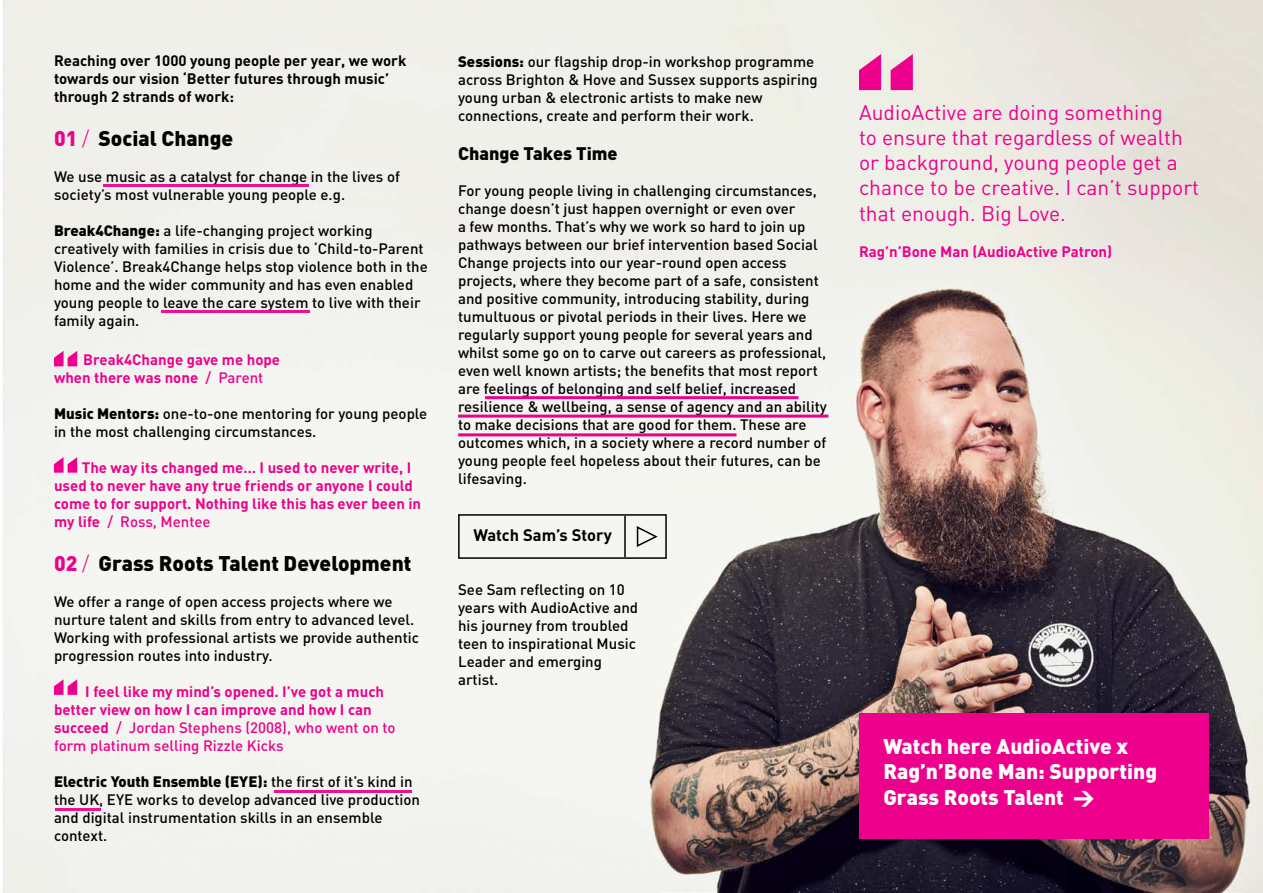
<style>
.page{position:relative;width:1263px;height:893px;background:#fff}
.page>*{position:absolute;margin:0;border:0;box-sizing:border-box;transform-origin:0 0}
.t1{font:21px/25.2px "DIN";color:#ec008c}
.t2{font:900 21px/25.2px "DIN";color:#fff}
.t3{font:900 21px "DIN";color:#000}
.t4{font:900 18px "DIN";color:#000}
.t5{font:700 16.5px "DIN";color:#000}
.t6{font:500 15px/18px "DIN";color:#000}
.t7{font:700 15px/18px "DIN";color:#ec008c}
.t8{font:700 15px/18px "DIN";color:#000}
.s1{color:#ec008c}
.s2{font-weight:300;color:#ec008c}
.s3{font-weight:900}
.s4{font-weight:500}
</style>
<div class="page">
<img style="left:2px;top:0;width:1261px;height:893px">
<hr style="left:103px;top:184px;width:205px;height:3px;background:#ec008c">
<svg style="left:54px;top:351px;width:23px;height:15px"></svg>
<svg style="left:54px;top:457px;width:23px;height:16px"></svg>
<svg style="left:54px;top:679px;width:23px;height:16px"></svg>
<hr style="left:274px;top:790px;width:138px;height:3px;background:#ec008c">
<hr style="left:161px;top:310px;width:148px;height:3px;background:#ec008c">
<div style="left:458px;top:514px;width:209px;height:45px;border:2px solid #000"></div>
<svg style="left:859px;top:54px;width:54px;height:36px;background:#ec56ac"></svg>
<div style="left:859px;top:713px;width:350px;height:126px;background:#ec008c"></div>
<hr style="left:624px;top:516px;width:2px;height:41px;background:#000">
<hr style="left:485px;top:396px;width:313px;height:3px;background:#ec008c">
<hr style="left:458px;top:415px;width:370px;height:3px;background:#ec008c">
<hr style="left:458px;top:433px;width:278px;height:3px;background:#ec008c">
<svg style="left:635px;top:525px;width:24px;height:23px"></svg>
<hr style="left:55px;top:808px;width:45px;height:3px;background:#ec008c">
<p class="t8" style="left:54px;top:51px;width:354px">Reaching over 1000 young people per year, we work towards our vision ‘Better futures through music’ through 2 strands of work:</p>
<h1 class="t3" style="left:54px;top:124px;width:181px"><span class="s1">01</span> <span class="s2">/</span> Social Change</h1>
<p class="t6" style="left:54px;top:167px;width:347px">We use music as a catalyst for change in the lives of society’s most vulnerable young people e.g.</p>
<p class="t6" style="left:54px;top:221px;width:375px"><span class="s3">Break4Change:</span> a life-changing project working creatively with families in crisis due to ‘Child-to-Parent Violence’. Break4Change helps stop violence both in the home and the wider community and has even enabled young people to leave the care system to live with their family again.</p>
<p class="t7" style="left:54px;top:350px;width:228px;text-indent:29px">Break4Change gave me hope when there was none <span class="s4">/ Parent</span></p>
<p class="t6" style="left:54px;top:404px;width:375px"><span class="s3">Music Mentors:</span> one-to-one mentoring for young people in the most challenging circumstances.</p>
<p class="t7" style="left:54px;top:458px;width:369px;text-indent:28px">The way its changed me… I used to never write, I used to never have any true friends or anyone I could come to for support. Nothing like this has ever been in my life <span class="s4">/ Ross, Mentee</span></p>
<h1 class="t3" style="left:54px;top:549px;width:359px"><span class="s1">02</span> <span class="s2">/</span> Grass Roots Talent Development</h1>
<p class="t6" style="left:54px;top:592px;width:366px">We offer a range of open access projects where we nurture talent and skills from entry to advanced level.<br>Working with professional artists we provide authentic progression routes into industry.</p>
<p class="t7" style="left:54px;top:681px;width:343px;text-indent:31px">I feel like my mind’s opened. I’ve got a much better view on how I can improve and how I can succeed <span class="s4">/ Jordan Stephens (2008), who went on to form platinum selling Rizzle Kicks</span></p>
<p class="t6" style="left:54px;top:772px;width:368px"><span class="s3">Electric Youth Ensemble (EYE):</span> the first of it’s kind in the UK, EYE works to develop advanced live production and digital instrumentation skills in an ensemble context.</p>
<p class="t6" style="left:458px;top:52px;width:361px"><span class="s3">Sessions:</span> our flagship drop-in workshop programme across Brighton &amp; Hove and Sussex supports aspiring young urban &amp; electronic artists to make new connections, create and perform their work.</p>
<p class="t4" style="left:458px;top:142px;width:161px">Change Takes Time</p>
<p class="t6" style="left:458px;top:181px;width:370px">For young people living in challenging circumstances, change doesn’t just happen overnight or even over<br>a few months. That’s why we work so hard to join up pathways between our brief intervention based Social Change projects into our year-round open access projects, where they become part of a safe, consistent and positive community, introducing stability, during tumultuous or pivotal periods in their lives. Here we regularly support young people for several years and whilst some go on to carve out careers as professional, even well known artists; the benefits that most report are feelings of belonging and self belief, increased resilience &amp; wellbeing, a sense of agency and an ability to make decisions that are good for them. These are outcomes which, in a society where a record number of young people feel hopeless about their futures, can be lifesaving.</p>
<p class="t5" style="left:473px;top:524px;width:140px">Watch Sam’s Story</p>
<p class="t6" style="left:458px;top:580px;width:182px">See Sam reflecting on 10 years with AudioActive and his journey from troubled teen to inspirational Music<br>Leader and emerging artist.</p>
<h1 class="t1" style="left:859px;top:99px;width:342px">AudioActive are doing something<br>to ensure that regardless of wealth or background, young people get a chance to be creative. I can’t support that enough. Big Love.</h1>
<p class="t7" style="left:859px;top:242px;width:255px">Rag’n’Bone Man (AudioActive Patron)</p>
<h1 class="t2" style="left:883px;top:733px;width:275px">Watch here AudioActive x<br>Rag’n’Bone Man: Supporting<br>Grass Roots Talent &gt;</h1>
</div>
